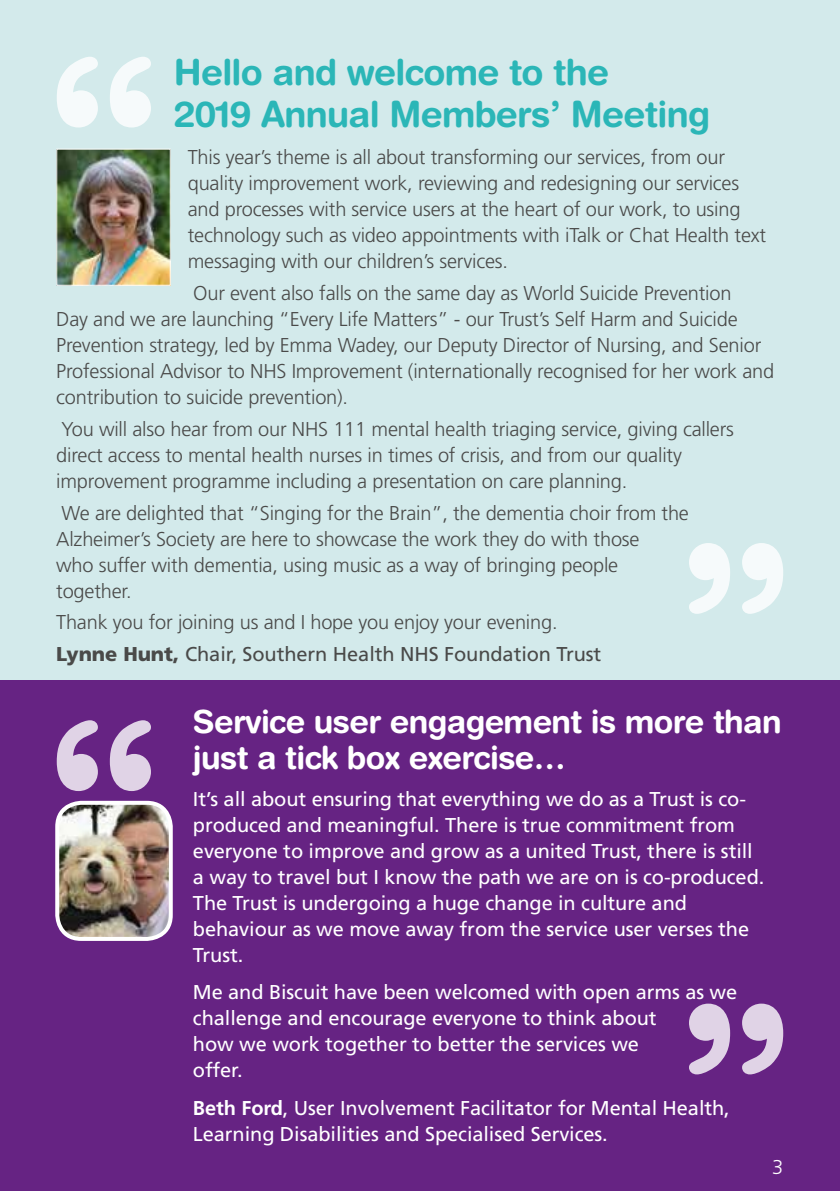
<style>
.page{position:relative;width:840px;height:1191px;background:#fff}
.page>*{position:absolute;margin:0;border:0;box-sizing:border-box;transform-origin:0 0}
.t1{font:700 36px/42px "Helvetica Rounded";letter-spacing:-.02em;color:#2bb6b7}
.t2{font:700 32px/36px "Helvetica Rounded";letter-spacing:-.02em;color:#fff}
.t3{font:300 20px/26px "Frutiger";letter-spacing:-.01em;color:#4a4a49}
.t4{font:20px/26px "Frutiger";letter-spacing:-.005em;color:#fff}
.t5{font:300 20px "Frutiger";color:#fff}
.s1{font-weight:900}
.s2{font-weight:400}
.s3{font-weight:700}
</style>
<div class="page">
<div style="left:0;top:0;width:839px;height:680px;background:#d3eaeb"></div>
<div style="left:0;top:680px;width:839px;height:511px;background:#662383"></div>
<svg style="left:57px;top:57px;width:94px;height:70px"></svg>
<svg style="left:57px;top:720px;width:94px;height:71px"></svg>
<img style="left:58px;top:151px;width:111px;height:133px">
<div style="left:56px;top:149px;width:115px;height:137px;border:1px solid #fff"></div>
<img style="left:58px;top:804px;width:110px;height:134px">
<div style="left:55px;top:801px;width:118px;height:140px;border:4px solid #fff;border-radius:24px"></div>
<svg style="left:689px;top:543px;width:93px;height:71px"></svg>
<svg style="left:689px;top:1003px;width:93px;height:71px"></svg>
<h1 class="t1" style="left:174px;top:51px;width:537px">Hello and welcome to the<br>2019 Annual Members’ Meeting</h1>
<p class="t3" style="left:188px;top:144px;width:579px">This year’s theme is all about transforming our services, from our quality improvement work, reviewing and redesigning our services and processes with service users at the heart of our work, to using technology such as video appointments with iTalk or Chat Health text messaging with our children’s services.</p>
<p class="t3" style="left:56px;top:280px;width:719px;text-indent:137px">Our event also falls on the same day as World Suicide Prevention<br>Day and we are launching “Every Life Matters” - our Trust’s Self Harm and Suicide Prevention strategy, led by Emma Wadey, our Deputy Director of Nursing, and Senior Professional Advisor to NHS Improvement (internationally recognised for her work and contribution to suicide prevention).</p>
<p class="t3" style="left:56px;top:416px;width:679px">You will also hear from our NHS 111 mental health triaging service, giving callers direct access to mental health nurses in times of crisis, and from our quality improvement programme including a presentation on care planning.</p>
<p class="t3" style="left:56px;top:499px;width:634px">We are delighted that “Singing for the Brain”, the dementia choir from the Alzheimer’s Society are here to showcase the work they do with those<br>who suffer with dementia, using music as a way of bringing people together.</p>
<p class="t3" style="left:56px;top:606px;width:546px;line-height:31.6px">Thank you for joining us and I hope you enjoy your evening.<br><span class="s1">Lynne Hunt,</span> <span class="s2">Chair, Southern Health NHS Foundation Trust</span></p>
<h2 class="t2" style="left:193px;top:702px;width:590px">Service user engagement is more than just a tick box exercise…</h2>
<p class="t4" style="left:193px;top:786px;width:572px">It’s all about ensuring that everything we do as a Trust is co&shy;produced and meaningful. There is true commitment from everyone to improve and grow as a united Trust, there is still a way to travel but I know the path we are on is co-produced.<br>The Trust is undergoing a huge change in culture and behaviour as we move away from the service user verses the Trust.</p>
<p class="t4" style="left:193px;top:979px;width:545px">Me and Biscuit have been welcomed with open arms as we challenge and encourage everyone to think about<br>how we work together to better the services we<br>offer.</p>
<p class="t4" style="left:193px;top:1094px;width:538px"><span class="s3">Beth Ford</span>, User Involvement Facilitator for Mental Health,<br>Learning Disabilities and Specialised Services.</p>
<p class="t5" style="left:771px;top:1155px;width:13px">3</p>
</div>
